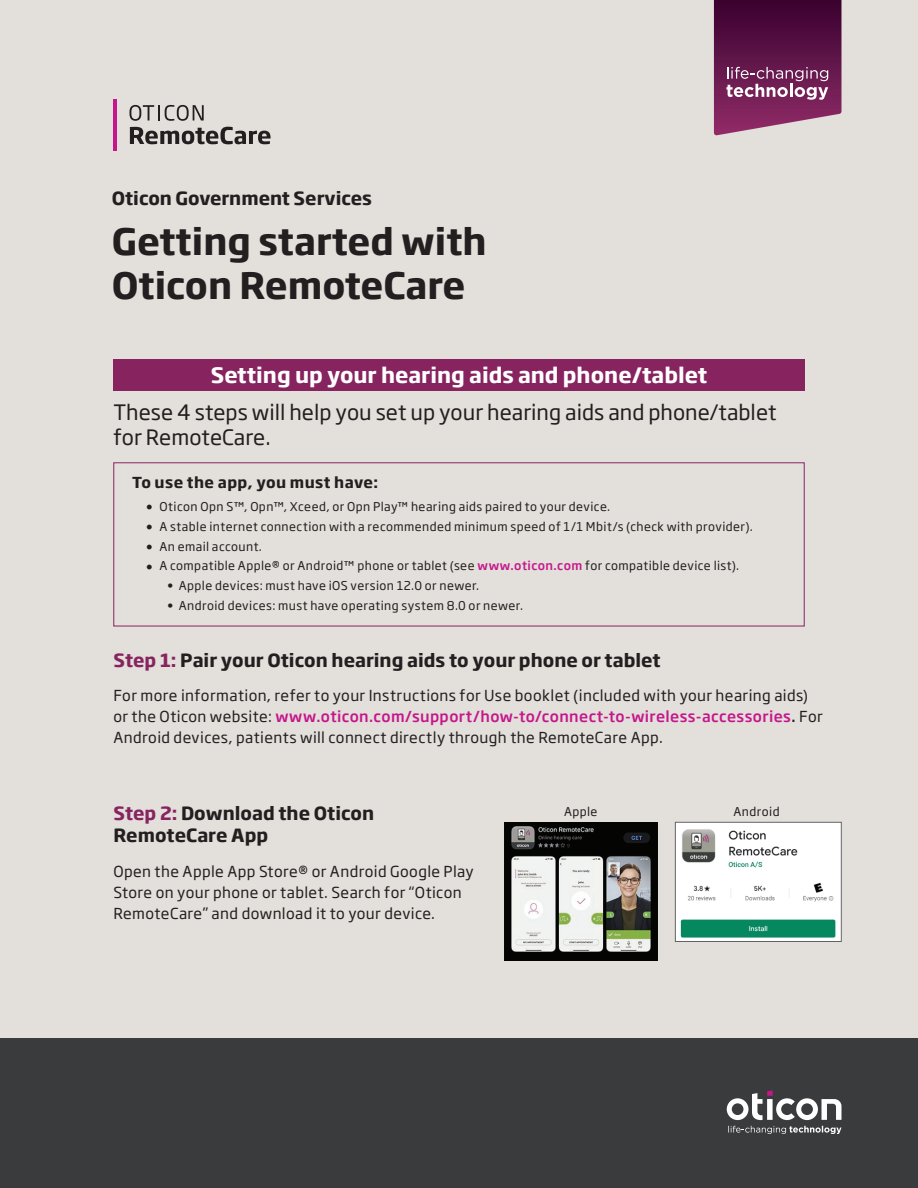
<style>
.page{position:relative;width:918px;height:1188px;background:#e3dfda}
.page>*{position:absolute;margin:0;border:0;box-sizing:border-box;transform-origin:0 0}
.t1{font:700 36px/43.2px "Soho Gothic Pro";color:#231f20}
.t2{font:21px/25.2px "Soho Gothic Pro";color:#231f20}
.t3{font:700 21px "Soho Gothic Pro";color:#fff}
.t4{font:700 18px/22.5px "Soho Gothic Pro";color:#231f20}
.t5{font:15px/21px "Soho Gothic Pro";letter-spacing:.025em;color:#231f20}
.t6{font:700 15px "Soho Gothic Pro";letter-spacing:.025em;color:#231f20}
.t7{font:12px "Soho Gothic Pro";letter-spacing:.035em;color:#231f20}
.s1{font-size:13.5px}
.s2{font-weight:500;color:#c5168c}
.s3{color:#872460}
.s4{font-weight:500}
</style>
<div class="page">
<div style="left:0;top:1039px;width:918px;height:149px;background:#3a3b3c"></div>
<svg style="left:714px;top:0;width:127px;height:136px;background:#73315e"></svg>
<svg style="left:727px;top:1090px;width:114px;height:30px"></svg>
<svg style="left:728px;top:1126px;width:113px;height:8px"></svg>
<hr style="left:113px;top:99px;width:4px;height:51px;background:#c5168c">
<svg style="left:129px;top:105px;width:75px;height:16px"></svg>
<svg style="left:130px;top:127px;width:141px;height:17px"></svg>
<img style="left:505px;top:822px;width:152px;height:139px">
<img style="left:677px;top:824px;width:163px;height:116px">
<div style="left:675px;top:822px;width:167px;height:120px;border:1px solid #636366"></div>
<div style="left:113px;top:360px;width:692px;height:31px;background:#872460"></div>
<h3 class="t4" style="left:112px;top:186px;width:262px">Oticon Government Services</h3>
<h1 class="t1" style="left:112px;top:218px;width:377px">Getting started with<br>Oticon RemoteCare</h1>
<h2 class="t3" style="left:211px;top:359px;width:498px">Setting up your hearing aids and phone/tablet</h2>
<h2 class="t2" style="left:113px;top:398px;width:665px">These 4 steps will help you set up your hearing aids and phone/tablet for RemoteCare.</h2>
<p class="t6" style="left:132px;top:471px;width:247px">To use the app, you must have:</p>
<p class="t7" style="left:146px;top:497px;width:466px"><span class="s1">•</span> Oticon Opn S™, Opn™, Xceed, or Opn Play™ hearing aids paired to your device.</p>
<p class="t7" style="left:146px;top:517px;width:609px"><span class="s1">•</span> A stable internet connection with a recommended minimum speed of 1/1 Mbit/s (check with provider).</p>
<p class="t7" style="left:146px;top:537px;width:118px"><span class="s1">•</span> An email account.</p>
<p class="t7" style="left:146px;top:557px;width:595px"><span class="s1">•</span> A compatible Apple® or Android™ phone or tablet (see <span class="s2">www.oticon.com</span> for compatible device list).</p>
<p class="t7" style="left:167px;top:576px;width:314px">• Apple devices: must have iOS version 12.0 or newer.</p>
<p class="t7" style="left:167px;top:596px;width:357px">• Android devices: must have operating system 8.0 or newer.</p>
<h3 class="t4" style="left:113px;top:648px;width:549px"><span class="s3">Step 1:</span> Pair your Oticon hearing aids to your phone or tablet</h3>
<p class="t5" style="left:113px;top:684px;width:711px">For more information, refer to your Instructions for Use booklet (included with your hearing aids) or the Oticon website: <span class="s2">www.oticon.com/support/how-to/connect-to-wireless-accessories</span><span class="s4">.</span> For<br>Android devices, patients will connect directly through the RemoteCare App.</p>
<h3 class="t4" style="left:113px;top:801px;width:262px"><span class="s3">Step 2:</span> Download the Oticon<br>RemoteCare App</h3>
<p class="t5" style="left:113px;top:860px;width:362px">Open the Apple App Store® or Android Google Play<br>Store on your phone or tablet. Search for “Oticon<br>RemoteCare” and download it to your device.</p>
<p class="t7" style="left:564px;top:802px;width:35px">Apple</p>
<p class="t7" style="left:733px;top:802px;width:48px">Android</p>
</div>
